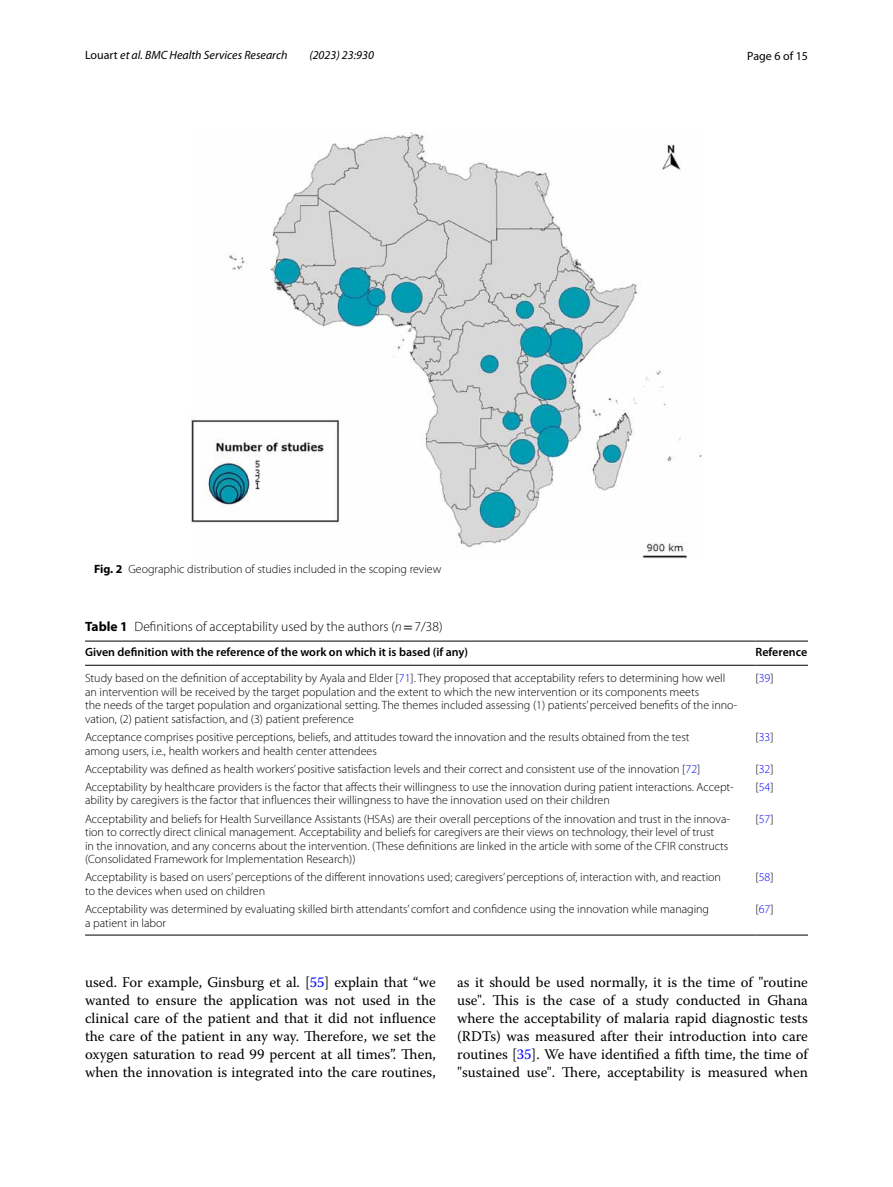
<style>
.page{position:relative;width:893px;height:1187px;background:#fff}
.page>*{position:absolute;margin:0;border:0;box-sizing:border-box;transform-origin:0 0}
.t1{font:14.7px/18px "Warnock Pro";color:#000;text-align:justify}
.t2{font:300 13.5px "Myriad Pro";color:#000}
.t3{font:300 12px/13.5px "Myriad Pro";color:#000}
.t4{font:600 12px "Myriad Pro";color:#000}
.t5{font:italic 12px "Myriad Pro";color:#000}
.t6{font:12px "Myriad Pro";color:#000}
.s1{font-style:normal}
.s2{font-weight:700}
.s3{font-style:italic}
.s4{font-family:"STIX";font-weight:400}
.s5{color:#00f}
</style>
<div class="page">
<img style="left:191px;top:133px;width:511px;height:425px">
<hr style="left:85px;top:640px;width:670px;height:1px;background:#000">
<hr style="left:85px;top:665px;width:670px;height:1px;background:#000">
<hr style="left:755px;top:640px;width:53px;height:1px;background:#000">
<hr style="left:755px;top:665px;width:53px;height:1px;background:#000">
<hr style="left:85px;top:934px;width:670px;height:1px;background:#000">
<hr style="left:755px;top:934px;width:53px;height:1px;background:#000">
<p class="t5" style="left:85px;top:48px;width:204px"><span class="s1">Louart</span> et al. BMC Health Services Research</p>
<p class="t5" style="left:309px;top:48px;width:66px">(2023) 23:930</p>
<p class="t6" style="left:747px;top:48px;width:62px">Page 6 of 15</p>
<p class="t3" style="left:94px;top:562px;width:349px"><span class="s2">Fig. 2</span> Geographic distribution of studies included in the scoping review</p>
<p class="t2" style="left:85px;top:619px;width:359px"><span class="s2">Table 1</span> Definitions of acceptability used by the authors (<span class="s3">n</span><span class="s4">=</span>7/38)</p>
<p class="t4" style="left:85px;top:643px;width:385px">Given definition with the reference of the work on which it is based (if any)</p>
<p class="t4" style="left:755px;top:643px;width:53px">Reference</p>
<p class="t3" style="left:85px;top:671px;width:654px">Study based on the definition of acceptability by Ayala and Elder [<span class="s5">71</span>]. They proposed that acceptability refers to determining how well an intervention will be received by the target population and the extent to which the new intervention or its components meets<br>the needs of the target population and organizational setting. The themes included assessing (1) patients’ perceived benefits of the inno&shy;vation, (2) patient satisfaction, and (3) patient preference</p>
<p class="t3" style="left:755px;top:671px;width:20px">[<span class="s5">39</span>]</p>
<p class="t3" style="left:85px;top:730px;width:606px">Acceptance comprises positive perceptions, beliefs, and attitudes toward the innovation and the results obtained from the test among users, i.e., health workers and health center attendees</p>
<p class="t3" style="left:755px;top:730px;width:20px">[<span class="s5">33</span>]</p>
<p class="t3" style="left:85px;top:762px;width:617px">Acceptability was defined as health workers’ positive satisfaction levels and their correct and consistent use of the innovation [<span class="s5">72</span>]</p>
<p class="t3" style="left:755px;top:762px;width:20px">[<span class="s5">32</span>]</p>
<p class="t3" style="left:85px;top:780px;width:650px">Acceptability by healthcare providers is the factor that affects their willingness to use the innovation during patient interactions. Accept&shy;ability by caregivers is the factor that influences their willingness to have the innovation used on their children</p>
<p class="t3" style="left:755px;top:780px;width:20px">[<span class="s5">54</span>]</p>
<p class="t3" style="left:85px;top:812px;width:646px">Acceptability and beliefs for Health Surveillance Assistants (HSAs) are their overall perceptions of the innovation and trust in the innova&shy;tion to correctly direct clinical management. Acceptability and beliefs for caregivers are their views on technology, their level of trust<br>in the innovation, and any concerns about the intervention. (These definitions are linked in the article with some of the CFIR constructs (Consolidated Framework for Implementation Research))</p>
<p class="t3" style="left:755px;top:812px;width:20px">[<span class="s5">57</span>]</p>
<p class="t3" style="left:85px;top:870px;width:637px">Acceptability is based on users’ perceptions of the different innovations used; caregivers’ perceptions of, interaction with, and reaction to the devices when used on children</p>
<p class="t3" style="left:755px;top:870px;width:20px">[<span class="s5">58</span>]</p>
<p class="t3" style="left:85px;top:902px;width:626px">Acceptability was determined by evaluating skilled birth attendants’ comfort and confidence using the innovation while managing a patient in labor</p>
<p class="t3" style="left:755px;top:902px;width:20px">[<span class="s5">67</span>]</p>
<p class="t1" style="left:85px;top:972px;width:352px">used. For example, Ginsburg et al. [<span class="s5">55</span>] explain that “we wanted to ensure the application was not used in the clinical care of the patient and that it did not influence the care of the patient in any way. Therefore, we set the oxygen saturation to read 99 percent at all times”. Then, when the innovation is integrated into the care routines,</p>
<p class="t1" style="left:457px;top:972px;width:352px">as it should be used normally, it is the time of "routine use". This is the case of a study conducted in Ghana where the acceptability of malaria rapid diagnostic tests (RDTs) was measured after their introduction into care routines [<span class="s5">35</span>]. We have identified a fifth time, the time of "sustained use". There, acceptability is measured when</p>
</div>
